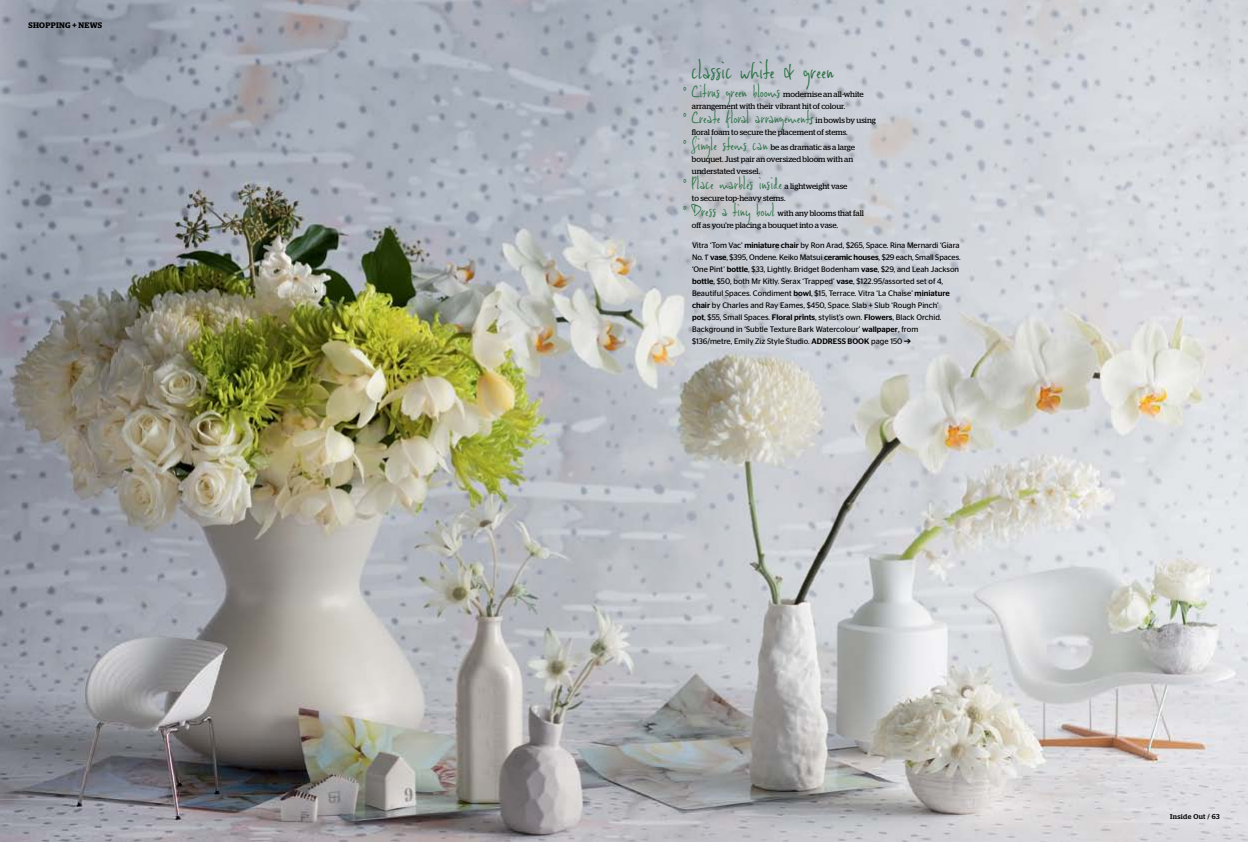
<style>
.page{position:relative;width:1248px;height:842px;background:#fff}
.page>*{position:absolute;margin:0;border:0;box-sizing:border-box;transform-origin:0 0}
.t1{font:26px "Viktorie";letter-spacing:-.01em;color:#2b7144}
.t2{font:18px "Viktorie";letter-spacing:-.01em;color:#2b7144}
.t3{font:8px/12px "Stag Sans";color:#000}
.t4{font:8px/12px "Stag";color:#000}
.t5{font:600 8px "Stag";letter-spacing:.04em;color:#000}
.t6{font:500 7px "Stag";letter-spacing:.05em;color:#000}
.s1{font-family:"Signature";font-size:12px}
.s2{font-family:"Stag";font-size:8px;color:#000}
.s3{font-weight:500}
</style>
<div class="page">
<img style="left:0;top:0;width:1247px;height:842px">
<p class="t5" style="left:28px;top:21px;width:75px">SHOPPING + NEWS</p>
<h1 class="t1" style="left:691px;top:53px;width:145px">classic white &amp; green</h1>
<h2 class="t2" style="left:683px;top:79px;width:99px">º Citrus green blooms</h2>
<p class="t4" style="left:692px;top:88px;width:173px;text-indent:91px">modernise an all-white arrangement with their vibrant hit of colour.</p>
<h2 class="t2" style="left:683px;top:106px;width:194px">º Create floral arrangement<span class="s1">s</span> <span class="s2">in bowls by using</span></h2>
<p class="t4" style="left:692px;top:127px;width:157px">floral foam to secure the placement of stems.</p>
<h2 class="t2" style="left:683px;top:133px;width:86px">º Single stems can</h2>
<p class="t4" style="left:692px;top:141px;width:165px;text-indent:79px">be as dramatic as a large bouquet. Just pair an oversized bloom with an understated vessel.</p>
<h2 class="t2" style="left:683px;top:171px;width:100px">º Place marbles inside</h2>
<p class="t4" style="left:692px;top:180px;width:157px;text-indent:93px">a lightweight vase to secure top-heavy stems.</p>
<h2 class="t2" style="left:683px;top:198px;width:93px">º Dress a tiny bowl</h2>
<p class="t4" style="left:692px;top:207px;width:173px;text-indent:86px">with any blooms that fall off as you’re placing a bouquet into a vase.</p>
<p class="t3" style="left:692px;top:239px;width:270px">Vitra ‘Tom Vac’ <span class="s3">miniature chair</span> by Ron Arad, $265, Space. Rina Mernardi ‘Giara No. 1’ <span class="s3">vase</span>, $395, Ondene. Keiko Matsui <span class="s3">ceramic houses</span>, $29 each, Small Spaces. ‘One Pint’ <span class="s3">bottle</span>, $33, Lightly. Bridget Bodenham <span class="s3">vase</span>, $29, and Leah Jackson <span class="s3">bottle</span>, $50, both Mr Kitly. Serax ‘Trapped’ <span class="s3">vase</span>, $122.95/assorted set of 4, Beautiful Spaces. Condiment <span class="s3">bowl</span>, $15, Terrace. Vitra ‘La Chaise’ <span class="s3">miniature chair</span> by Charles and Ray Eames, $450, Space. Slab + Slub ‘Rough Pinch’<br><span class="s3">pot</span>, $55, Small Spaces. <span class="s3">Floral prints</span>, stylist’s own. <span class="s3">Flowers</span>, Black Orchid.<br>Background in ‘Subtle Texture Bark Watercolour’ <span class="s3">wallpaper</span>, from<br>$136/metre, Emily Ziz Style Studio. <span class="s3">ADDRESS BOOK</span> page 150 ➔</p>
<p class="t6" style="left:1170px;top:813px;width:51px">Inside Out / 63</p>
</div>
